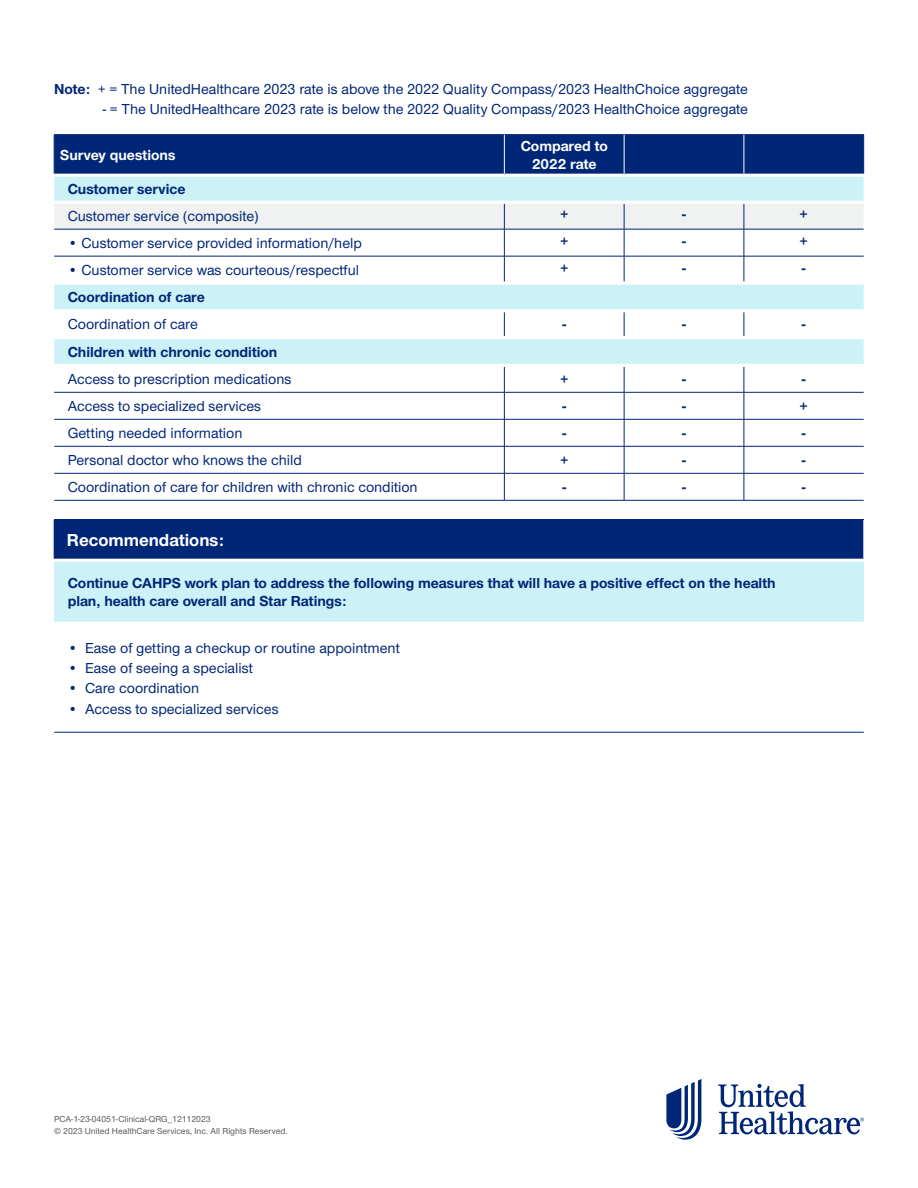
<style>
.page{position:relative;width:918px;height:1188px;background:#fff}
.page>*{position:absolute;margin:0;border:0;box-sizing:border-box;transform-origin:0 0}
.Continued_asterisk_footnotes{font:700 18px "UHC Sans";color:#fff}
.Continued_asterisk_footnotes-2{font:500 15px "UHC Sans";color:#002677}
.Continued_asterisk_footnotes-3{font:700 15px/18px "UHC Sans";color:#002677}
.Continued_asterisk_footnotes-4{font:700 15px/18px "UHC Sans";color:#fff;text-align:center}
.t1{font:500 9px/12px "UHC Sans";color:#5a5a5a}
.s1{font-weight:700}
</style>
<div class="page">
<svg style="left:666px;top:1079px;width:35px;height:61px"></svg>
<svg style="left:718px;top:1084px;width:146px;height:50px"></svg>
<div style="left:55px;top:135px;width:808px;height:39px;background:#002677"></div>
<div style="left:54px;top:177px;width:810px;height:132px;background:#ccf2f7"></div>
<svg style="left:54px;top:312px;width:810px;height:80px"></svg>
<hr style="left:54px;top:134px;width:450px;height:1px;background:#002677">
<hr style="left:54px;top:135px;width:1px;height:39px;background:#002677">
<hr style="left:504px;top:134px;width:120px;height:1px;background:#002677">
<hr style="left:624px;top:134px;width:120px;height:1px;background:#002677">
<hr style="left:744px;top:134px;width:120px;height:1px;background:#002677">
<hr style="left:863px;top:135px;width:1px;height:39px;background:#002677">
<svg style="left:54px;top:204px;width:810px;height:78px"></svg>
<svg style="left:504px;top:312px;width:1px;height:24px"></svg>
<svg style="left:624px;top:312px;width:1px;height:24px"></svg>
<svg style="left:744px;top:312px;width:1px;height:24px"></svg>
<hr style="left:54px;top:392px;width:450px;height:1px;background:#002677">
<hr style="left:504px;top:392px;width:120px;height:1px;background:#002677">
<hr style="left:624px;top:392px;width:120px;height:1px;background:#002677">
<hr style="left:744px;top:392px;width:120px;height:1px;background:#002677">
<hr style="left:54px;top:419px;width:450px;height:1px;background:#002677">
<hr style="left:504px;top:419px;width:120px;height:1px;background:#002677">
<hr style="left:624px;top:419px;width:120px;height:1px;background:#002677">
<hr style="left:744px;top:419px;width:120px;height:1px;background:#002677">
<hr style="left:54px;top:446px;width:450px;height:1px;background:#002677">
<hr style="left:504px;top:446px;width:120px;height:1px;background:#002677">
<hr style="left:624px;top:446px;width:120px;height:1px;background:#002677">
<hr style="left:744px;top:446px;width:120px;height:1px;background:#002677">
<hr style="left:54px;top:473px;width:450px;height:1px;background:#002677">
<hr style="left:504px;top:473px;width:120px;height:1px;background:#002677">
<hr style="left:624px;top:473px;width:120px;height:1px;background:#002677">
<hr style="left:744px;top:473px;width:120px;height:1px;background:#002677">
<hr style="left:54px;top:500px;width:450px;height:1px;background:#002677">
<hr style="left:504px;top:500px;width:120px;height:1px;background:#002677">
<hr style="left:624px;top:500px;width:120px;height:1px;background:#002677">
<hr style="left:744px;top:500px;width:120px;height:1px;background:#002677">
<svg style="left:504px;top:367px;width:1px;height:133px"></svg>
<svg style="left:624px;top:367px;width:1px;height:133px"></svg>
<svg style="left:744px;top:367px;width:1px;height:133px"></svg>
<hr style="left:504px;top:135px;width:1px;height:39px;background:#fff">
<hr style="left:624px;top:135px;width:1px;height:39px;background:#fff">
<hr style="left:744px;top:135px;width:1px;height:39px;background:#fff">
<hr style="left:54px;top:201px;width:450px;height:3px;background:#fff">
<hr style="left:504px;top:201px;width:120px;height:3px;background:#fff">
<hr style="left:624px;top:201px;width:120px;height:3px;background:#fff">
<hr style="left:744px;top:201px;width:120px;height:3px;background:#fff">
<hr style="left:54px;top:336px;width:450px;height:3px;background:#fff">
<hr style="left:504px;top:336px;width:120px;height:3px;background:#fff">
<hr style="left:624px;top:336px;width:120px;height:3px;background:#fff">
<hr style="left:744px;top:336px;width:120px;height:3px;background:#fff">
<hr style="left:54px;top:364px;width:450px;height:3px;background:#fff">
<hr style="left:504px;top:364px;width:120px;height:3px;background:#fff">
<hr style="left:624px;top:364px;width:120px;height:3px;background:#fff">
<hr style="left:744px;top:364px;width:120px;height:3px;background:#fff">
<hr style="left:54px;top:282px;width:450px;height:3px;background:#fff">
<hr style="left:504px;top:282px;width:120px;height:3px;background:#fff">
<hr style="left:624px;top:282px;width:120px;height:3px;background:#fff">
<hr style="left:744px;top:282px;width:120px;height:3px;background:#fff">
<div style="left:54px;top:520px;width:810px;height:40px;background:#002677"></div>
<div style="left:54px;top:560px;width:810px;height:63px;background:#ccf2f7"></div>
<hr style="left:54px;top:519px;width:810px;height:1px;background:#002677">
<hr style="left:54px;top:732px;width:810px;height:1px;background:#002677">
<hr style="left:54px;top:622px;width:810px;height:3px;background:#fff">
<hr style="left:54px;top:559px;width:810px;height:3px;background:#fff">
<p class="Continued_asterisk_footnotes-2" style="left:54px;top:79px;width:695px"><span class="s1">Note:</span> + = The UnitedHealthcare 2023 rate is above the 2022 Quality Compass/2023 HealthChoice aggregate</p>
<p class="Continued_asterisk_footnotes-2" style="left:103px;top:99px;width:647px">- = The UnitedHealthcare 2023 rate is below the 2022 Quality Compass/2023 HealthChoice aggregate</p>
<p class="Continued_asterisk_footnotes-4" style="left:60px;top:145px;width:117px">Survey questions</p>
<p class="Continued_asterisk_footnotes-4" style="left:521px;top:136px;width:89px">Compared to<br>2022 rate</p>
<p class="Continued_asterisk_footnotes-3" style="left:68px;top:179px;width:119px">Customer service</p>
<p class="Continued_asterisk_footnotes-2" style="left:68px;top:206px;width:192px">Customer service (composite)</p>
<p class="Continued_asterisk_footnotes-3" style="left:560px;top:204px;width:10px">+</p>
<p class="Continued_asterisk_footnotes-3" style="left:682px;top:204px;width:5px">-</p>
<p class="Continued_asterisk_footnotes-3" style="left:800px;top:204px;width:10px">+</p>
<p class="Continued_asterisk_footnotes-2" style="left:68px;top:233px;width:296px">• Customer service provided information/help</p>
<p class="Continued_asterisk_footnotes-3" style="left:560px;top:231px;width:10px">+</p>
<p class="Continued_asterisk_footnotes-3" style="left:682px;top:231px;width:5px">-</p>
<p class="Continued_asterisk_footnotes-3" style="left:800px;top:231px;width:10px">+</p>
<p class="Continued_asterisk_footnotes-2" style="left:68px;top:260px;width:293px">• Customer service was courteous/respectful</p>
<p class="Continued_asterisk_footnotes-3" style="left:560px;top:258px;width:10px">+</p>
<p class="Continued_asterisk_footnotes-3" style="left:682px;top:258px;width:5px">-</p>
<p class="Continued_asterisk_footnotes-3" style="left:802px;top:258px;width:5px">-</p>
<p class="Continued_asterisk_footnotes-3" style="left:68px;top:287px;width:139px">Coordination of care</p>
<p class="Continued_asterisk_footnotes-2" style="left:68px;top:314px;width:132px">Coordination of care</p>
<p class="Continued_asterisk_footnotes-3" style="left:562px;top:315px;width:5px">-</p>
<p class="Continued_asterisk_footnotes-3" style="left:682px;top:315px;width:5px">-</p>
<p class="Continued_asterisk_footnotes-3" style="left:802px;top:315px;width:5px">-</p>
<p class="Continued_asterisk_footnotes-3" style="left:68px;top:342px;width:211px">Children with chronic condition</p>
<p class="Continued_asterisk_footnotes-2" style="left:68px;top:369px;width:225px">Access to prescription medications</p>
<p class="Continued_asterisk_footnotes-3" style="left:560px;top:369px;width:10px">+</p>
<p class="Continued_asterisk_footnotes-3" style="left:682px;top:369px;width:5px">-</p>
<p class="Continued_asterisk_footnotes-3" style="left:802px;top:369px;width:5px">-</p>
<p class="Continued_asterisk_footnotes-2" style="left:68px;top:396px;width:195px">Access to specialized services</p>
<p class="Continued_asterisk_footnotes-3" style="left:562px;top:396px;width:5px">-</p>
<p class="Continued_asterisk_footnotes-3" style="left:682px;top:396px;width:5px">-</p>
<p class="Continued_asterisk_footnotes-3" style="left:800px;top:396px;width:10px">+</p>
<p class="Continued_asterisk_footnotes-2" style="left:68px;top:423px;width:176px">Getting needed information</p>
<p class="Continued_asterisk_footnotes-3" style="left:562px;top:423px;width:5px">-</p>
<p class="Continued_asterisk_footnotes-3" style="left:682px;top:423px;width:5px">-</p>
<p class="Continued_asterisk_footnotes-3" style="left:802px;top:423px;width:5px">-</p>
<p class="Continued_asterisk_footnotes-2" style="left:68px;top:450px;width:236px">Personal doctor who knows the child</p>
<p class="Continued_asterisk_footnotes-3" style="left:560px;top:450px;width:10px">+</p>
<p class="Continued_asterisk_footnotes-3" style="left:682px;top:450px;width:5px">-</p>
<p class="Continued_asterisk_footnotes-3" style="left:802px;top:450px;width:5px">-</p>
<p class="Continued_asterisk_footnotes-2" style="left:68px;top:477px;width:352px">Coordination of care for children with chronic condition</p>
<p class="Continued_asterisk_footnotes-3" style="left:562px;top:477px;width:5px">-</p>
<p class="Continued_asterisk_footnotes-3" style="left:682px;top:477px;width:5px">-</p>
<p class="Continued_asterisk_footnotes-3" style="left:802px;top:477px;width:5px">-</p>
<p class="Continued_asterisk_footnotes" style="left:67px;top:528px;width:159px">Recommendations:</p>
<p class="Continued_asterisk_footnotes-3" style="left:68px;top:573px;width:710px">Continue CAHPS work plan to address the following measures that will have a positive effect on the health plan, health care overall and Star Ratings:</p>
<p class="Continued_asterisk_footnotes-2" style="left:68px;top:638px;width:334px">• Ease of getting a checkup or routine appointment</p>
<p class="Continued_asterisk_footnotes-2" style="left:68px;top:658px;width:187px">• Ease of seeing a specialist</p>
<p class="Continued_asterisk_footnotes-2" style="left:68px;top:678px;width:133px">• Care coordination</p>
<p class="Continued_asterisk_footnotes-2" style="left:68px;top:699px;width:213px">• Access to specialized services</p>
<p class="t1" style="left:54px;top:1113px;width:235px">PCA-1-23-04051-Clinical-QRG_12112023<br>© 2023 United HealthCare Services, Inc. All Rights Reserved.</p>
</div>
